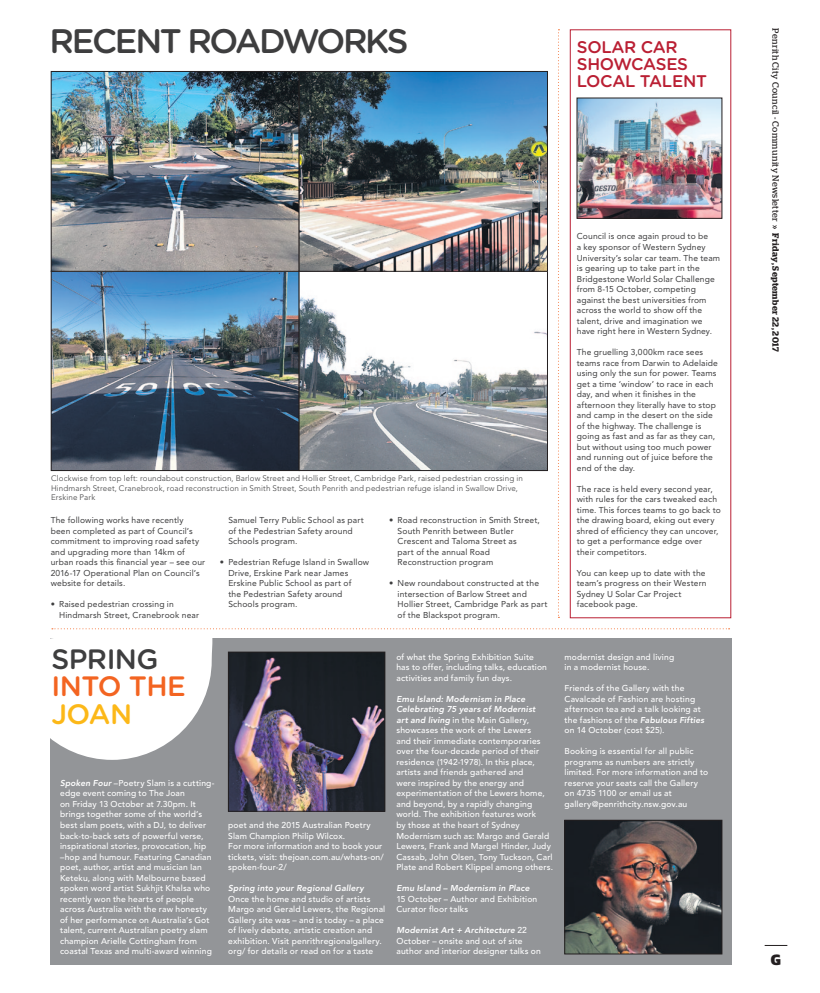
<style>
.page{position:relative;width:820px;height:993px;background:#fff}
.page>*{position:absolute;margin:0;border:0;box-sizing:border-box;transform-origin:0 0}
.HEADLINE{font:500 34px "Gotham Rounded";letter-spacing:-.07em;color:#3e3e3f}
.HEADLINE-2{font:500 28px/27.2px "Gotham Rounded";letter-spacing:-.02em;color:#f36421}
.SUB_HEADLINE{font:500 16.9px/16.9px "Gotham Rounded";letter-spacing:-.02em;color:#ba1f33}
.t1{font:900 15px "Gdn Sans";color:#231f20}
.t2{font:9px "Stag";letter-spacing:.035em;color:#231f20}
.BODY_TEXT{font:500 8.5px/10.5px "Avenir LT Std";letter-spacing:.02em;color:#fff}
.BODY_TEXT-2{font:8.5px/10.5px "Avenir LT Std";letter-spacing:.015em;color:#3e3e3f}
.BODY_TEXT-3{font:italic 800 8.5px "Avenir LT Std";letter-spacing:.015em;color:#fff}
.t3{font:300 8px/9.5px "Avenir LT Std";letter-spacing:.015em;color:#3e3e3f}
.s1{color:#3e3e3f}
.s2{color:#fcb818}
.s3{font-weight:800;font-style:italic}
.s4{font-weight:600}
</style>
<div class="page">
<img style="left:53px;top:73px;width:492px;height:395px">
<div style="left:51px;top:271px;width:248px;height:199px;border:1px solid #231f20"></div>
<div style="left:51px;top:71px;width:248px;height:200px;border:1px solid #231f20"></div>
<div style="left:299px;top:271px;width:248px;height:199px;border:1px solid #231f20"></div>
<div style="left:299px;top:71px;width:248px;height:200px;border:1px solid #231f20"></div>
<div style="left:569px;top:29px;width:162px;height:589px;border:1px solid #ba1f33"></div>
<div style="left:50px;top:638px;width:681px;height:326px;background:#939598"></div>
<svg style="left:50px;top:638px;width:163px;height:121px;background:#f0f1f1"></svg>
<svg style="left:52px;top:628px;width:677px;height:1px"></svg>
<img style="left:230px;top:653px;width:153px;height:156px">
<div style="left:228px;top:651px;width:157px;height:160px;border:1px solid #231f20"></div>
<img style="left:566px;top:821px;width:153px;height:130px">
<div style="left:564px;top:819px;width:157px;height:134px;border:1px solid #231f20"></div>
<img style="left:578px;top:100px;width:141px;height:116px">
<div style="left:576px;top:98px;width:145px;height:120px;border:1px solid #231f20"></div>
<svg style="left:558px;top:29px;width:1px;height:588px"></svg>
<p class="HEADLINE" style="left:50px;top:17px;width:360px">RECENT ROADWORKS</p>
<p class="SUB_HEADLINE" style="left:576px;top:38px;width:131px">SOLAR CAR<br>SHOWCASES<br>LOCAL TALENT</p>
<p class="t3" style="left:51px;top:474px;width:473px">Clockwise from top left: roundabout construction, Barlow Street and Hollier Street, Cambridge Park, raised pedestrian crossing in<br>Hindmarsh Street, Cranebrook, road reconstruction in Smith Street, South Penrith and pedestrian refuge island in Swallow Drive,<br>Erskine Park</p>
<p class="BODY_TEXT-2" style="left:51px;top:515px;width:156px">The following works have recently been completed as part of Council’s commitment to improving road safety and upgrading more than 14km of urban roads this financial year – see our 2016-17 Operational Plan on Council’s website for details.</p>
<p class="BODY_TEXT-2" style="left:59px;top:599px;width:141px;text-indent:-9px">• Raised pedestrian crossing in<br>Hindmarsh Street, Cranebrook near</p>
<p class="BODY_TEXT-2" style="left:228px;top:515px;width:137px">Samuel Terry Public School as part of the Pedestrian Safety around<br>Schools program.</p>
<p class="BODY_TEXT-2" style="left:228px;top:557px;width:142px;text-indent:-9px">• Pedestrian Refuge Island in Swallow<br>Drive, Erskine Park near James<br>Erskine Public School as part of<br>the Pedestrian Safety around<br>Schools program.</p>
<p class="BODY_TEXT-2" style="left:397px;top:515px;width:144px;text-indent:-9px">• Road reconstruction in Smith Street,<br>South Penrith between Butler<br>Crescent and Taloma Street as<br>part of the annual Road<br>Reconstruction program</p>
<p class="BODY_TEXT-2" style="left:397px;top:578px;width:151px;text-indent:-9px">• New roundabout constructed at the intersection of Barlow Street and Hollier Street, Cambridge Park as part of the Blackspot program.</p>
<p class="HEADLINE-2" style="left:51px;top:644px;width:136px"><span class="s1">SPRING<br></span>INTO THE<br><span class="s2">JOAN</span></p>
<p class="BODY_TEXT" style="left:60px;top:777px;width:156px"><span class="s3">Spoken Four</span> –Poetry Slam is a cutting&shy;edge event coming to The Joan<br>on Friday 13 October at 7.30pm. It brings together some of the world’s best slam poets, with a DJ, to deliver back-to-back sets of powerful verse, inspirational stories, provocation, hip –hop and humour. Featuring Canadian poet, author, artist and musician Ian Keteku, along with Melbourne based spoken word artist Sukhjit Khalsa who recently won the hearts of people across Australia with the raw honesty of her performance on Australia’s Got talent, current Australian poetry slam champion Arielle Cottingham from coastal Texas and multi-award winning</p>
<p class="BODY_TEXT" style="left:228px;top:819px;width:144px">poet and the 2015 Australian Poetry<br>Slam Champion Philip Wilcox.</p>
<p class="BODY_TEXT" style="left:228px;top:840px;width:157px">For more information and to book your tickets, visit: thejoan.com.au/whats-on/ spoken-four-2/</p>
<p class="BODY_TEXT-3" style="left:228px;top:882px;width:137px">Spring into your Regional Gallery</p>
<p class="BODY_TEXT" style="left:228px;top:893px;width:158px">Once the home and studio of artists Margo and Gerald Lewers, the Regional Gallery site was – and is today – a place of lively debate, artistic creation and exhibition. Visit penrithregionalgallery. org/ for details or read on for a taste</p>
<p class="BODY_TEXT" style="left:396px;top:651px;width:152px">of what the Spring Exhibition Suite has to offer, including talks, education activities and family fun days.</p>
<p class="BODY_TEXT" style="left:396px;top:693px;width:158px"><span class="s3">Emu Island: Modernism in Place Celebrating 75 years of Modernist<br>art and living</span> in the Main Gallery, showcases the work of the Lewers<br>and their immediate contemporaries over the four-decade period of their residence (1942-1978). In this place, artists and friends gathered and<br>were inspired by the energy and experimentation of the Lewers home, and beyond, by a rapidly changing world. The exhibition features work<br>by those at the heart of Sydney Modernism such as: Margo and Gerald Lewers, Frank and Margel Hinder, Judy Cassab, John Olsen, Tony Tuckson, Carl Plate and Robert Klippel among others.</p>
<p class="BODY_TEXT" style="left:396px;top:882px;width:142px"><span class="s3">Emu Island – Modernism in Place<br></span>15 October – Author and Exhibition<br>Curator floor talks</p>
<p class="BODY_TEXT" style="left:396px;top:924px;width:146px"><span class="s3">Modernist Art + Architecture</span> 22<br>October – onsite and out of site author and interior designer talks on</p>
<p class="BODY_TEXT-2" style="left:576px;top:231px;width:145px">Council is once again proud to be<br>a key sponsor of Western Sydney<br>University’s solar car team. The team is gearing up to take part in the<br>Bridgestone World Solar Challenge from 8-15 October, competing against the best universities from across the world to show off the talent, drive and imagination we have right here in Western Sydney.</p>
<p class="BODY_TEXT-2" style="left:576px;top:347px;width:142px">The gruelling 3,000km race sees teams race from Darwin to Adelaide using only the sun for power. Teams get a time ‘window’ to race in each day, and when it finishes in the afternoon they literally have to stop and camp in the desert on the side of the highway. The challenge is going as fast and as far as they can, but without using too much power and running out of juice before the end of the day.</p>
<p class="BODY_TEXT-2" style="left:576px;top:483px;width:145px">The race is held every second year, with rules for the cars tweaked each time. This forces teams to go back to the drawing board, eking out every shred of efficiency they can uncover, to get a performance edge over their competitors.</p>
<p class="BODY_TEXT-2" style="left:576px;top:567px;width:131px">You can keep up to date with the team’s progress on their Western<br>Sydney U Solar Car Project facebook page.</p>
<p class="BODY_TEXT" style="left:564px;top:651px;width:111px">modernist design and living in a modernist house.</p>
<p class="BODY_TEXT" style="left:564px;top:683px;width:141px">Friends of the Gallery with the<br>Cavalcade of Fashion are hosting afternoon tea and a talk looking at the fashions of the <span class="s3">Fabulous Fifties </span>on 14 October (cost $25).</p>
<p class="BODY_TEXT" style="left:564px;top:746px;width:145px">Booking is essential for all public programs as numbers are strictly limited. For more information and to reserve your seats call the Gallery on 4735 1100 or email us at gallery@penrithcity.nsw.gov.au</p>
<p class="t2" style="left:780px;top:28px;width:324px;rotate:90deg">Penrith City Council - Community Newsletter » <span class="s4">Friday, September 22, 2017</span></p>
<p class="t1" style="left:770px;top:950px;width:12px">G</p>
</div>
